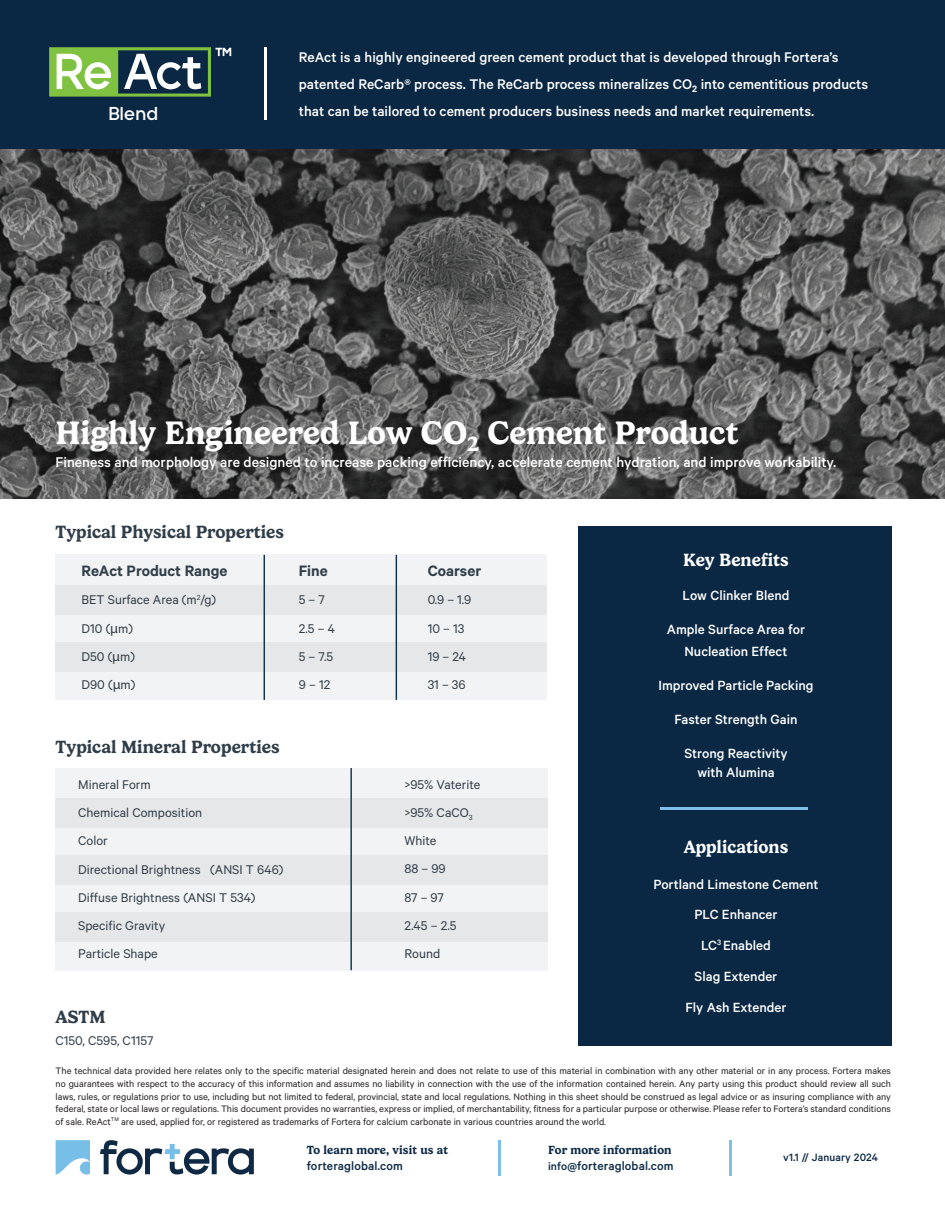
<style>
.page{position:relative;width:945px;height:1215px;background:#fff}
.page>*{position:absolute;margin:0;border:0;box-sizing:border-box;transform-origin:0 0}
.t1{font:600 33px "Gelica";color:#fff}
.t2{font:700 19.5px "Arodora Pro";color:#fff}
.t3{font:600 18px "Gelica";color:#303e49}
.t4{font:600 18px "Gelica";color:#fff}
.t5{font:600 16.95px "Calibre";color:#303e49}
.t6{font:500 15.9px "Calibre";color:#fff}
.t7{font:500 15.75px/27px "Calibre";color:#fff}
.t8{font:500 15px/22.5px "Calibre";color:#fff;text-align:center}
.t9{font:14.25px "Calibre";color:#303e49}
.t10{font:500 13.5px "Calibre";letter-spacing:.01em;color:#0a2844}
.t11{font:600 12px "Gelica";letter-spacing:.01em;color:#0a2844}
.t12{font:500 12px "Calibre";letter-spacing:.01em;color:#0a2844}
.t13{font:10.5px/12.6px "Calibre";color:#231f20;text-align:justify}
.s1{font-family:"Myriad Pro"}
.s2{font-size:12.45px}
</style>
<div class="page">
<img style="left:0;top:148px;width:945px;height:350px">
<div style="left:55px;top:555px;width:492px;height:145px;background:#f2f3f4"></div>
<div style="left:55px;top:585px;width:492px;height:30px;background:#e6e7e9"></div>
<div style="left:55px;top:642px;width:492px;height:30px;background:#e6e7e9"></div>
<hr style="left:264px;top:555px;width:1px;height:145px;background:#0f2e4a">
<hr style="left:396px;top:555px;width:1px;height:145px;background:#0f2e4a">
<div style="left:55px;top:768px;width:493px;height:202px;background:#f2f3f4"></div>
<div style="left:55px;top:798px;width:493px;height:30px;background:#e6e7e9"></div>
<div style="left:55px;top:855px;width:493px;height:29px;background:#e6e7e9"></div>
<div style="left:55px;top:912px;width:493px;height:29px;background:#e6e7e9"></div>
<hr style="left:350px;top:768px;width:2px;height:202px;background:#0f2e4a">
<div style="left:578px;top:526px;width:314px;height:520px;background:#0a2844"></div>
<hr style="left:661px;top:807px;width:147px;height:3px;background:#7dbfe8">
<svg style="left:56px;top:1140px;width:34px;height:35px"></svg>
<svg style="left:100px;top:1140px;width:154px;height:35px"></svg>
<hr style="left:498px;top:1140px;width:2px;height:36px;background:#7dbfe8">
<hr style="left:729px;top:1140px;width:3px;height:36px;background:#7dbfe8">
<div style="left:0;top:0;width:945px;height:148px;background:#0a2844"></div>
<hr style="left:264px;top:47px;width:3px;height:73px;background:#fff">
<svg style="left:49px;top:47px;width:182px;height:50px"></svg>
<p class="t7" style="left:299px;top:43px;width:571px">ReAct is a highly engineered green cement product that is developed through Fortera’s patented ReCarb® process. The ReCarb process mineralizes CO<sub>2</sub> into cementitious products</p>
<p class="t2" style="left:108px;top:101px;width:51px">Blend</p>
<p class="t7" style="left:299px;top:97px;width:517px">that can be tailored to cement producers business needs and market requirements.</p>
<p class="t1" style="left:55px;top:414px;width:685px">Highly Engineered Low CO<sub>2</sub> Cement Product</p>
<p class="t6" style="left:56px;top:453px;width:782px">Fineness and morphology are designed to increase packing efficiency, accelerate cement hydration, and improve workability.</p>
<p class="t3" style="left:55px;top:522px;width:230px">Typical Physical Properties</p>
<p class="t5" style="left:82px;top:561px;width:147px">ReAct Product Range</p>
<p class="t9" style="left:82px;top:592px;width:136px">BET Surface Area (m<sup>2</sup>/g)</p>
<p class="t9" style="left:82px;top:620px;width:53px">D10 (<span class="s1">µ</span>m)</p>
<p class="t9" style="left:82px;top:648px;width:55px">D50 (<span class="s1">µ</span>m)</p>
<p class="t9" style="left:82px;top:677px;width:55px">D90 (<span class="s1">µ</span>m)</p>
<p class="t5" style="left:299px;top:561px;width:30px">Fine</p>
<p class="t9" style="left:299px;top:592px;width:28px">5 – 7</p>
<p class="t9" style="left:299px;top:620px;width:38px">2.5 – 4</p>
<p class="t9" style="left:299px;top:648px;width:36px">5 – 7.5</p>
<p class="t9" style="left:299px;top:677px;width:33px">9 – 12</p>
<p class="t3" style="left:55px;top:737px;width:226px">Typical Mineral Properties</p>
<p class="t9" style="left:78px;top:776px;width:74px">Mineral Form</p>
<p class="t9" style="left:78px;top:804px;width:126px">Chemical Composition</p>
<p class="t9" style="left:78px;top:833px;width:31px">Color</p>
<p class="t9" style="left:78px;top:861px;width:207px">Directional Brightness (ANSI T 646)</p>
<p class="t9" style="left:78px;top:889px;width:179px">Diffuse Brightness (ANSI T 534)</p>
<p class="t9" style="left:78px;top:917px;width:89px">Specific Gravity</p>
<p class="t9" style="left:78px;top:945px;width:81px">Particle Shape</p>
<p class="t3" style="left:55px;top:1006px;width:52px">ASTM</p>
<p class="t9" style="left:55px;top:1033px;width:100px">C150, C595, C1157</p>
<p class="t5" style="left:428px;top:561px;width:55px">Coarser</p>
<p class="t9" style="left:428px;top:592px;width:45px">0.9 – 1.9</p>
<p class="t9" style="left:428px;top:620px;width:38px">10 – 13</p>
<p class="t9" style="left:428px;top:648px;width:40px">19 – 24</p>
<p class="t9" style="left:428px;top:677px;width:39px">31 – 36</p>
<p class="t9" style="left:404px;top:776px;width:77px">&gt;95% Vaterite</p>
<p class="t9" style="left:404px;top:804px;width:70px">&gt;95% CaCO<sub>3</sub></p>
<p class="t9" style="left:404px;top:832px;width:33px">White</p>
<p class="t9" style="left:404px;top:861px;width:43px">88 – 99</p>
<p class="t9" style="left:404px;top:889px;width:41px">87 – 97</p>
<p class="t9" style="left:404px;top:917px;width:54px">2.45 – 2.5</p>
<p class="t9" style="left:404px;top:945px;width:37px">Round</p>
<p class="t4" style="left:683px;top:549px;width:107px">Key Benefits</p>
<p class="t8" style="left:683px;top:583px;width:108px">Low Clinker Blend</p>
<p class="t8" style="left:667px;top:617px;width:140px">Ample Surface Area for<br>Nucleation Effect</p>
<p class="t8" style="left:658px;top:674px;width:157px">Improved Particle Packing</p>
<p class="t8" style="left:674px;top:708px;width:125px">Faster Strength Gain</p>
<p class="t8" style="left:684px;top:743px;width:105px;line-height:19.5px">Strong Reactivity with Alumina</p>
<p class="t4" style="left:684px;top:837px;width:106px">Applications</p>
<p class="t8" style="left:653px;top:872px;width:167px">Portland Limestone Cement</p>
<p class="t8" style="left:694px;top:903px;width:85px">PLC Enhancer</p>
<p class="t8" style="left:701px;top:934px;width:71px">LC<sup>3</sup> Enabled</p>
<p class="t8" style="left:695px;top:965px;width:84px">Slag Extender</p>
<p class="t8" style="left:685px;top:996px;width:103px">Fly Ash Extender</p>
<p class="t13" style="left:56px;top:1064px;width:837px">The technical data provided here relates only to the specific material designated herein and does not relate to use of this material in combination with any other material or in any process. Fortera makes no guarantees with respect to the accuracy of this information and assumes no liability in connection with the use of the information contained herein. Any party using this product should review all such laws, rules, or regulations prior to use, including but not limited to federal, provincial, state and local regulations. Nothing in this sheet should be construed as legal advice or as insuring compliance with any federal, state or local laws or regulations. This document provides no warranties, express or implied, of merchantability, fitness for a particular purpose or otherwise. Please refer to Fortera’s standard conditions of sale. ReAct<sup>TM</sup> are used, applied for, or registered as trademarks of Fortera for calcium carbonate in various countries around the world.</p>
<p class="t12" style="left:783px;top:1150px;width:96px">v1.1 // January 2024</p>
<p class="t11" style="left:548px;top:1143px;width:125px">For more information</p>
<p class="t10" style="left:548px;top:1158px;width:127px"><span class="s2">info@</span>forteraglobal.com</p>
<p class="t11" style="left:307px;top:1143px;width:143px">To learn more, visit us at</p>
<p class="t10" style="left:307px;top:1158px;width:98px">forteraglobal.com</p>
</div>
